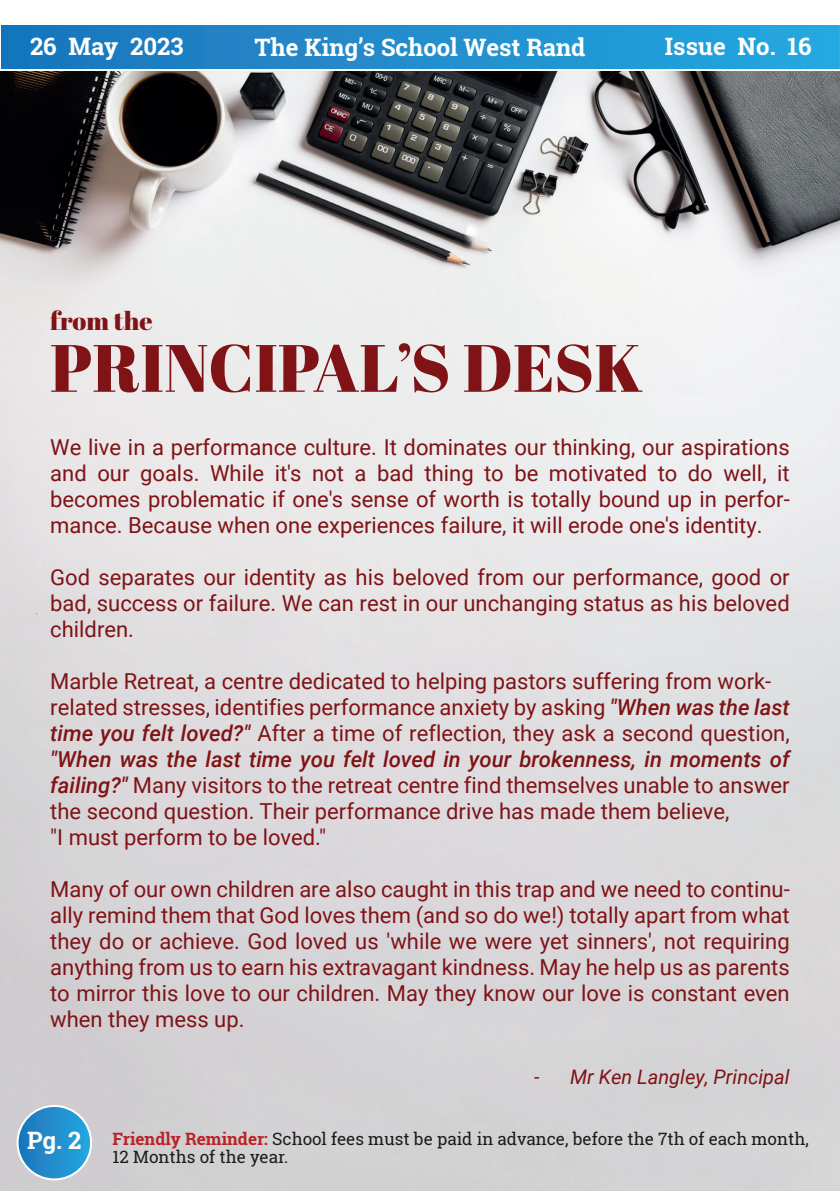
<style>
.page{position:relative;width:840px;height:1191px;background:#fff}
.page>*{position:absolute;margin:0;border:0;box-sizing:border-box;transform-origin:0 0}
.t1{font:66.8px "Abril Fatface";color:#7f1316}
.t2{font:25.6px "Abril Fatface";color:#7f1316}
.t3{font:700 24px "Roboto Slab";color:#fff}
.t4{font:22px/26px "Roboto";color:#7f1316;text-align:justify}
.t5{font:italic 20px "Roboto";color:#7f1316}
.t6{font:17px/18.4px "Roboto Slab";color:#1a1c19}
.s1{font-weight:500;font-style:italic}
.s2{font-weight:700;color:#bb2227}
</style>
<div class="page">
<img style="left:0;top:71px;width:839px;height:1120px">
<svg style="left:18px;top:1106px;width:73px;height:73px;background:#2790ce"></svg>
<div style="left:17px;top:1105px;width:75px;height:75px;border:2px solid #fff;border-radius:50%"></div>
<svg style="left:1px;top:25px;width:838px;height:44px;background:#208ecd"></svg>
<p class="t3" style="left:30px;top:30px;width:155px">26 May 2023</p>
<p class="t3" style="left:254px;top:31px;width:332px">The King’s School West Rand</p>
<p class="t3" style="left:664px;top:30px;width:148px">Issue No. 16</p>
<p class="t2" style="left:50px;top:302px;width:104px">from the</p>
<h1 class="t1" style="left:50px;top:321px;width:594px">PRINCIPAL’S DESK</h1>
<p class="t4" style="left:50px;top:433px;width:740px">We live in a performance culture. It dominates our thinking, our aspirations and our goals. While it's not a bad thing to be motivated to do well, it becomes problematic if one's sense of worth is totally bound up in perfor&shy;mance. Because when one experiences failure, it will erode one's identity.</p>
<p class="t4" style="left:50px;top:563px;width:740px">God separates our identity as his beloved from our performance, good or bad, success or failure. We can rest in our unchanging status as his beloved children.</p>
<p class="t4" style="left:50px;top:667px;width:740px;text-align:left">Marble Retreat, a centre dedicated to helping pastors suffering from work&shy;related stresses, identifies performance anxiety by asking <span class="s1">"When was the last time you felt loved?"</span> After a time of reflection, they ask a second question, <span class="s1">"When was the last time you felt loved in your brokenness, in moments of failing?"</span> Many visitors to the retreat centre find themselves unable to answer the second question. Their performance drive has made them believe,<br>"I must perform to be loved."</p>
<p class="t4" style="left:50px;top:875px;width:740px">Many of our own children are also caught in this trap and we need to continu&shy;ally remind them that God loves them (and so do we!) totally apart from what they do or achieve. God loved us 'while we were yet sinners', not requiring anything from us to earn his extravagant kindness. May he help us as parents to mirror this love to our children. May they know our love is constant even when they mess up.</p>
<p class="t3" style="left:27px;top:1124px;width:56px">Pg. 2</p>
<p class="t5" style="left:534px;top:1062px;width:257px">- Mr Ken Langley, Principal</p>
<p class="t6" style="left:113px;top:1129px;width:697px"><span class="s2">Friendly Reminder:</span> School fees must be paid in advance, before the 7th of each month,<br>12 Months of the year.</p>
</div>
